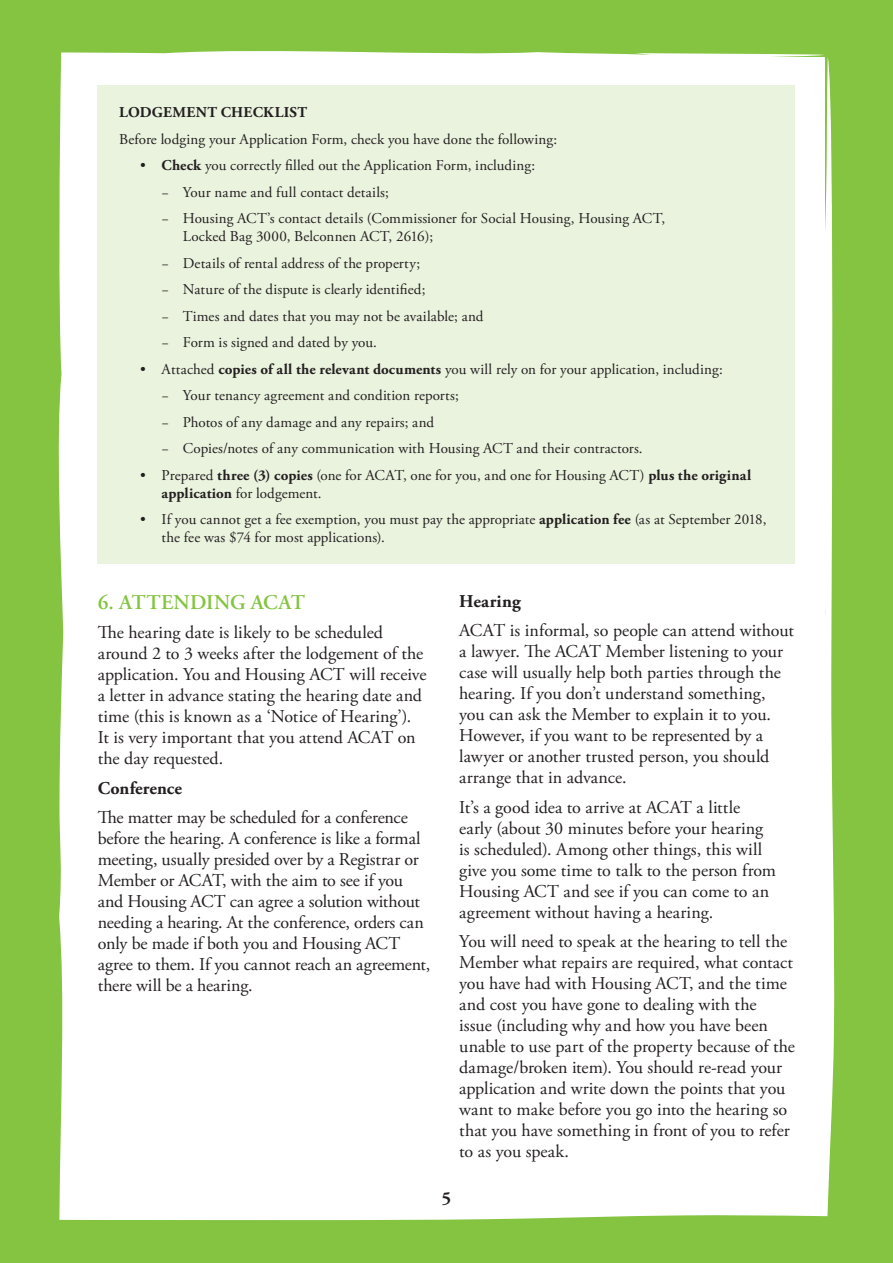
<style>
.page{position:relative;width:893px;height:1263px;background:#84c440}
.page>*{position:absolute;margin:0;border:0;box-sizing:border-box;transform-origin:0 0}
.t1{font:600 21px "Adobe Garamond Pro";letter-spacing:.01em;color:#84c440}
.Body_Copy{font:18px/21px "Adobe Garamond Pro";letter-spacing:-.005em;color:#231f20}
.Heading_4{font:700 18px "Adobe Garamond Pro";letter-spacing:.005em;color:#231f20}
.Body_Copy-2{font:15px/18px "Adobe Garamond Pro";letter-spacing:.005em;color:#231f20}
.Heading_4-2{font:700 15px "Adobe Garamond Pro";letter-spacing:.02em;color:#231f20}
.s1{font-weight:700}
</style>
<div class="page">
<div style="left:58px;top:51px;width:777px;height:1169px;background:#fff"></div>
<div style="left:98px;top:85px;width:697px;height:478px;background:#eaf3de"></div>
<p class="Heading_4-2" style="left:119px;top:104px;width:189px">LODGEMENT CHECKLIST</p>
<p class="Body_Copy-2" style="left:119px;top:130px;width:440px">Before lodging your Application Form, check you have done the following:</p>
<p class="Body_Copy-2" style="left:140px;top:157px;width:396px">• <span class="s1">Check</span> you correctly filled out the Application Form, including:</p>
<p class="Body_Copy-2" style="left:162px;top:183px;width:229px">− Your name and full contact details;</p>
<p class="Body_Copy-2" style="left:183px;top:210px;width:484px;text-indent:-21px">− Housing ACT’s contact details (Commissioner for Social Housing, Housing ACT,<br>Locked Bag 3000, Belconnen ACT, 2616);</p>
<p class="Body_Copy-2" style="left:162px;top:254px;width:260px">− Details of rental address of the property;</p>
<p class="Body_Copy-2" style="left:162px;top:281px;width:265px">− Nature of the dispute is clearly identified;</p>
<p class="Body_Copy-2" style="left:162px;top:307px;width:323px">− Times and dates that you may not be available; and</p>
<p class="Body_Copy-2" style="left:162px;top:334px;width:217px">− Form is signed and dated by you.</p>
<p class="Body_Copy-2" style="left:140px;top:360px;width:584px">• Attached <span class="s1">copies of all the relevant documents</span> you will rely on for your application, including:</p>
<p class="Body_Copy-2" style="left:162px;top:387px;width:299px">− Your tenancy agreement and condition reports;</p>
<p class="Body_Copy-2" style="left:162px;top:413px;width:274px">− Photos of any damage and any repairs; and</p>
<p class="Body_Copy-2" style="left:162px;top:440px;width:483px">− Copies/notes of any communication with Housing ACT and their contractors.</p>
<p class="Body_Copy-2" style="left:162px;top:467px;width:591px;text-indent:-21px">• Prepared <span class="s1">three (3) copies</span> (one for ACAT, one for you, and one for Housing ACT) <span class="s1">plus the original application</span> for lodgement.</p>
<p class="Body_Copy-2" style="left:162px;top:511px;width:606px;text-indent:-21px">• If you cannot get a fee exemption, you must pay the appropriate <span class="s1">application fee</span> (as at September 2018, the fee was $74 for most applications).</p>
<p class="t1" style="left:98px;top:590px;width:209px">6. ATTENDING ACAT</p>
<p class="Body_Copy" style="left:98px;top:623px;width:330px">The hearing date is likely to be scheduled around 2 to 3 weeks after the lodgement of the application. You and Housing ACT will receive a letter in advance stating the hearing date and time (this is known as a ‘Notice of Hearing’).<br>It is very important that you attend ACAT on the day requested.</p>
<p class="Heading_4" style="left:98px;top:778px;width:86px">Conference</p>
<p class="Body_Copy" style="left:98px;top:808px;width:334px">The matter may be scheduled for a conference before the hearing. A conference is like a formal meeting, usually presided over by a Registrar or Member or ACAT, with the aim to see if you and Housing ACT can agree a solution without needing a hearing. At the conference, orders can only be made if both you and Housing ACT agree to them. If you cannot reach an agreement, there will be a hearing.</p>
<p class="Heading_4" style="left:459px;top:590px;width:63px">Hearing</p>
<p class="Body_Copy" style="left:459px;top:620px;width:336px">ACAT is informal, so people can attend without a lawyer. The ACAT Member listening to your case will usually help both parties through the hearing. If you don’t understand something, you can ask the Member to explain it to you.<br>However, if you want to be represented by a lawyer or another trusted person, you should arrange that in advance.</p>
<p class="Body_Copy" style="left:459px;top:797px;width:318px">It’s a good idea to arrive at ACAT a little early (about 30 minutes before your hearing is scheduled). Among other things, this will give you some time to talk to the person from Housing ACT and see if you can come to an agreement without having a hearing.</p>
<p class="Body_Copy" style="left:459px;top:931px;width:337px">You will need to speak at the hearing to tell the Member what repairs are required, what contact you have had with Housing ACT, and the time and cost you have gone to dealing with the<br>issue (including why and how you have been unable to use part of the property because of the damage/broken item). You should re-read your application and write down the points that you want to make before you go into the hearing so that you have something in front of you to refer to as you speak.</p>
<p class="Heading_4" style="left:442px;top:1187px;width:11px">5</p>
</div>
